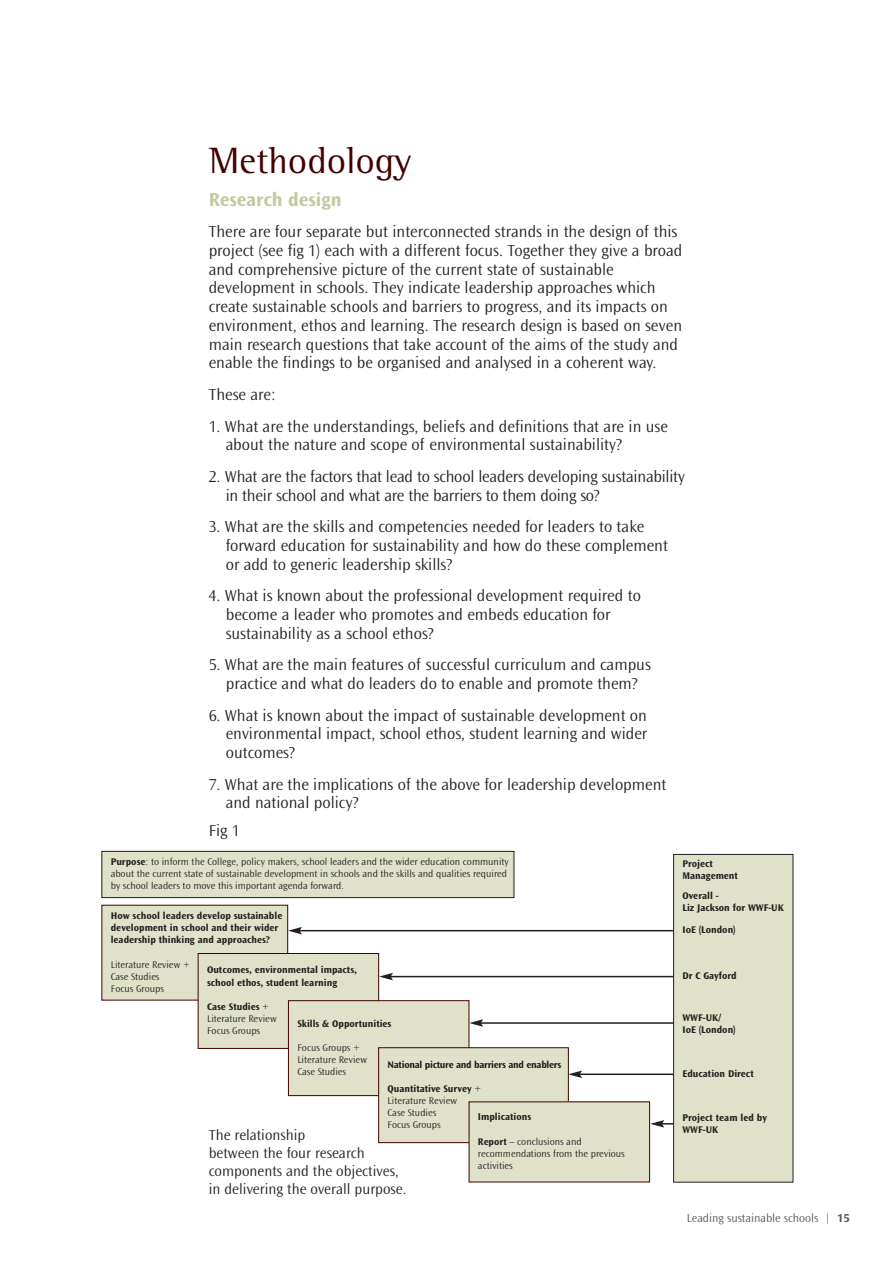
<style>
.page{position:relative;width:894px;height:1266px;background:#fff}
.page>*{position:absolute;margin:0;border:0;box-sizing:border-box;transform-origin:0 0}
.t1{font:37.5px "AT Rotis Semi Serif";color:#430200}
.t2{font:700 19.5px "Ocean Sans";color:#c5c99f}
.t3{font:300 16.5px/18.8px "Ocean Sans";color:#231f20}
.t4{font:300 15px/18px "Ocean Sans";color:#231f20}
.t5{font:300 12px "Ocean Sans";color:#57585a}
.t6{font:300 10.05px/12.1px "Ocean Sans";color:#231f20}
.t7{font:700 10.05px/12.1px "Ocean Sans";color:#231f20}
.t8{font:700 10.05px "Ocean Sans";letter-spacing:-.025em;color:#231f20}
.s1{font-weight:700}
</style>
<div class="page">
<svg style="left:101px;top:850px;width:693px;height:333px"></svg>
<h1 class="t1" style="left:209px;top:145px;width:204px">Methodology</h1>
<p class="t2" style="left:209px;top:192px;width:134px">Research design</p>
<p class="t3" style="left:209px;top:223px;width:475px">There are four separate but interconnected strands in the design of this project (see fig 1) each with a different focus. Together they give a broad and comprehensive picture of the current state of sustainable development in schools. They indicate leadership approaches which create sustainable schools and barriers to progress, and its impacts on environment, ethos and learning. The research design is based on seven main research questions that take account of the aims of the study and enable the findings to be organised and analysed in a coherent way.</p>
<p class="t3" style="left:209px;top:386px;width:68px">These are:</p>
<p class="t3" style="left:226px;top:418px;width:443px;text-indent:-17px">1. What are the understandings, beliefs and definitions that are in use about the nature and scope of environmental sustainability?</p>
<p class="t3" style="left:226px;top:468px;width:460px;text-indent:-17px">2. What are the factors that lead to school leaders developing sustainability in their school and what are the barriers to them doing so?</p>
<p class="t3" style="left:226px;top:518px;width:444px;text-indent:-17px">3. What are the skills and competencies needed for leaders to take forward education for sustainability and how do these complement or add to generic leadership skills?</p>
<p class="t3" style="left:226px;top:587px;width:416px;text-indent:-17px">4. What is known about the professional development required to become a leader who promotes and embeds education for sustainability as a school ethos?</p>
<p class="t3" style="left:209px;top:656px;width:443px;text-align:center">5. What are the main features of successful curriculum and campus practice and what do leaders do to enable and promote them?</p>
<p class="t3" style="left:226px;top:706px;width:423px;text-align:justify;text-indent:-17px">6. What is known about the impact of sustainable development on environmental impact, school ethos, student learning and wider outcomes?</p>
<p class="t3" style="left:226px;top:775px;width:442px;text-indent:-17px">7. What are the implications of the above for leadership development and national policy?</p>
<p class="t3" style="left:209px;top:822px;width:33px">Fig 1</p>
<p class="t6" style="left:111px;top:856px;width:399px"><span class="s1">Purpose</span>: to inform the College, policy makers, school leaders and the wider education community about the current state of sustainable development in schools and the skills and qualities required by school leaders to move this important agenda forward.</p>
<p class="t7" style="left:111px;top:910px;width:173px">How school leaders develop sustainable development in school and their wider leadership thinking and approaches?</p>
<p class="t6" style="left:111px;top:958px;width:81px">Literature Review +<br>Case Studies<br>Focus Groups</p>
<p class="t7" style="left:207px;top:964px;width:151px">Outcomes, environmental impacts, school ethos, student learning</p>
<p class="t6" style="left:207px;top:1000px;width:71px"><span class="s1">Case Studies</span> +<br>Literature Review<br>Focus Groups</p>
<p class="t7" style="left:682px;top:857px;width:57px">Project<br>Management</p>
<p class="t7" style="left:682px;top:889px;width:103px">Overall -<br>Liz Jackson for WWF-UK</p>
<p class="t7" style="left:682px;top:923px;width:55px">IoE (London)</p>
<p class="t7" style="left:682px;top:970px;width:56px">Dr C Gayford</p>
<p class="t7" style="left:682px;top:1012px;width:55px">WWF-UK/<br>IoE (London)</p>
<p class="t7" style="left:682px;top:1068px;width:73px">Education Direct</p>
<p class="t7" style="left:682px;top:1111px;width:86px">Project team led by<br>WWF-UK</p>
<p class="t7" style="left:297px;top:1017px;width:96px">Skills &amp; Opportunities</p>
<p class="t6" style="left:297px;top:1041px;width:71px">Focus Groups +<br>Literature Review<br>Case Studies</p>
<p class="t8" style="left:387px;top:1060px;width:175px">National picture and barriers and enablers</p>
<p class="t6" style="left:387px;top:1082px;width:95px"><span class="s1">Quantitative Survey</span> +<br>Literature Review<br>Case Studies<br>Focus Groups</p>
<p class="t7" style="left:478px;top:1111px;width:55px">Implications</p>
<p class="t6" style="left:478px;top:1135px;width:148px"><span class="s1">Report</span> – conclusions and recommendations from the previous activities</p>
<p class="t4" style="left:209px;top:1126px;width:199px">The relationship<br>between the four research components and the objectives, in delivering the overall purpose.</p>
<p class="t5" style="left:686px;top:1213px;width:164px">Leading sustainable schools | <span class="s1">15</span></p>
</div>
